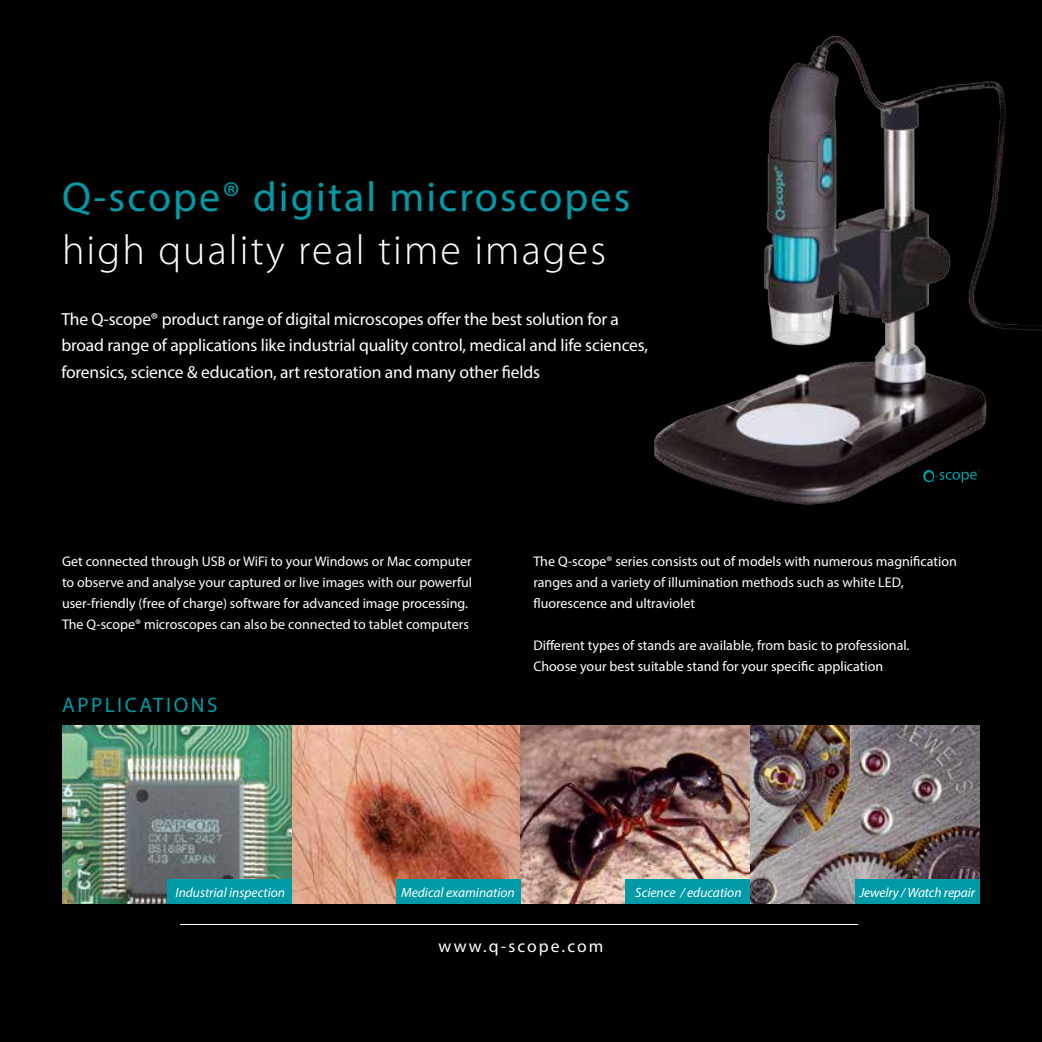
<style>
.page{position:relative;width:1042px;height:1042px;background:#000}
.page>*{position:absolute;margin:0;border:0;box-sizing:border-box;transform-origin:0 0}
.t1{font:42px "Myriad Pro";letter-spacing:.05em;color:#009ba7}
.t2{font:300 42px "Myriad Pro";letter-spacing:.05em;color:#fff}
.t3{font:21px "Myriad Pro";letter-spacing:.12em;color:#009ba7}
.t4{font:17.5px/26.2px "Myriad Pro";letter-spacing:-.01em;color:#fff}
.t5{font:17.5px "Myriad Pro";letter-spacing:.12em;color:#fff}
.t6{font:14px/21px "Myriad Pro";color:#fff}
.t7{font:italic 13.47px "Myriad Pro";color:#fff}
</style>
<div class="page">
<img style="left:654px;top:35px;width:388px;height:470px">
<img style="left:62px;top:725px;width:918px;height:179px">
<div style="left:397px;top:879px;width:124px;height:25px;background:#009ba7"></div>
<svg style="left:923px;top:469px;width:56px;height:14px"></svg>
<hr style="left:180px;top:924px;width:678px;height:1px;background:#fff">
<div style="left:626px;top:879px;width:124px;height:25px;background:#009ba7"></div>
<div style="left:856px;top:879px;width:124px;height:25px;background:#009ba7"></div>
<div style="left:167px;top:879px;width:124px;height:25px;background:#009ba7"></div>
<h1 class="t1" style="left:62px;top:171px;width:570px">Q-scope® digital microscopes</h1>
<h1 class="t2" style="left:62px;top:225px;width:545px">high quality real time images</h1>
<p class="t4" style="left:61px;top:306px;width:588px">The Q-scope® product range of digital microscopes offer the best solution for a broad range of applications like industrial quality control, medical and life sciences, forensics, science &amp; education, art restoration and many other fields</p>
<p class="t6" style="left:62px;top:551px;width:412px">Get connected through USB or WiFi to your Windows or Mac computer to observe and analyse your captured or live images with our powerful user-friendly (free of charge) software for advanced image processing.<br>The Q-scope® microscopes can also be connected to tablet computers</p>
<h2 class="t3" style="left:62px;top:692px;width:157px">APPLICATIONS</h2>
<p class="t6" style="left:533px;top:551px;width:425px">The Q-scope® series consists out of models with numerous magnification ranges and a variety of illumination methods such as white LED, fluorescence and ultraviolet</p>
<p class="t6" style="left:533px;top:635px;width:378px">Different types of stands are available, from basic to professional.<br>Choose your best suitable stand for your specific application</p>
<p class="t7" style="left:175px;top:884px;width:111px">Industrial inspection</p>
<p class="t7" style="left:401px;top:884px;width:115px">Medical examination</p>
<p class="t7" style="left:635px;top:884px;width:108px">Science / education</p>
<p class="t7" style="left:859px;top:884px;width:117px">Jewelry / Watch repair</p>
<p class="t5" style="left:438px;top:935px;width:166px">www.q-scope.com</p>
</div>
